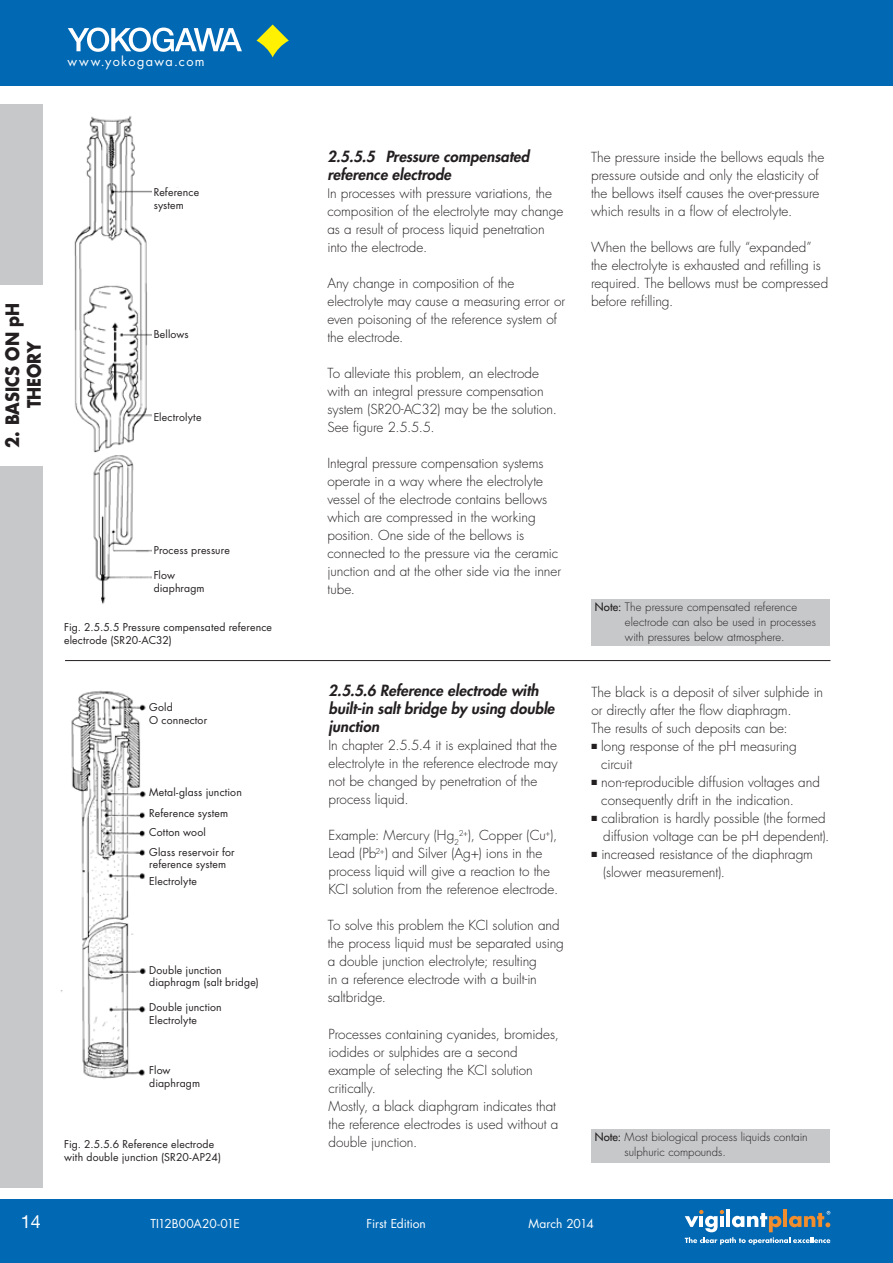
<style>
.page{position:relative;width:893px;height:1263px;background:#fff}
.page>*{position:absolute;margin:0;border:0;box-sizing:border-box;transform-origin:0 0}
.t1{font:700 18px/21.6px "Futura";color:#231f20;text-align:center;scale:.9 1}
.t2{font:18px "Helvetica Neue";color:#fff}
.t3{font:italic 800 15px/18px "Futura";letter-spacing:.005em;color:#231f20}
.t4{font:300 13.5px/18px "Futura";color:#231f20}
.t5{font:12.75px "Futura";letter-spacing:.11em;color:#fff}
.t6{font:12px "Futura";letter-spacing:-.005em;color:#fff}
.t7{font:300 11.25px/15px "Futura";letter-spacing:.005em;color:#231f20}
.t8{font:10.5px/12.6px "Futura";letter-spacing:.015em;color:#231f20}
.s1{font-size:12.75px}
.s2{font-weight:400}
</style>
<div class="page">
<div style="left:0;top:1199px;width:893px;height:64px;background:#0168b3"></div>
<div style="left:0;top:0;width:893px;height:86px;background:#0168b3"></div>
<hr style="left:783px;top:1209px;width:4px;height:18px;background:#ef8d2f">
<hr style="left:726px;top:1209px;width:4px;height:18px;background:#fff">
<svg style="left:685px;top:1210px;width:145px;height:35px"></svg>
<svg style="left:68px;top:28px;width:174px;height:24px"></svg>
<svg style="left:257px;top:25px;width:32px;height:32px"></svg>
<div style="left:0;top:104px;width:43px;height:1084px;background:#c7c8ca"></div>
<div style="left:0;top:285px;width:43px;height:180px;background:#fff"></div>
<img style="left:74px;top:116px;width:104px;height:488px">
<div style="left:591px;top:599px;width:238px;height:47px;background:#c7c8ca"></div>
<hr style="left:65px;top:660px;width:765px;height:1px;background:#231f20">
<img style="left:60px;top:690px;width:86px;height:389px">
<div style="left:591px;top:1129px;width:239px;height:34px;background:#c7c8ca"></div>
<div style="left:153px;top:188px;width:77px;height:424px;background:#fff"></div>
<p class="t5" style="left:68px;top:52px;width:139px">www.yokogawa.com</p>
<h1 class="t1" style="left:1px;top:448px;width:163px;rotate:-90deg">2. Basics on pH theory</h1>
<h1 class="t2" style="left:21px;top:1211px;width:22px">14</h1>
<p class="t8" style="left:154px;top:186px;width:47px">Reference system</p>
<p class="t8" style="left:154px;top:328px;width:36px">Bellows</p>
<p class="t8" style="left:154px;top:410px;width:49px">Electrolyte</p>
<p class="t8" style="left:154px;top:544px;width:78px">Process pressure</p>
<p class="t8" style="left:154px;top:569px;width:52px">Flow diaphragm</p>
<p class="t8" style="left:64px;top:621px;width:209px">Fig. 2.5.5.5 Pressure compensated reference electrode (SR20-AC32)</p>
<p class="t8" style="left:149px;top:701px;width:59px">Gold<br>O connector</p>
<p class="t8" style="left:149px;top:781px;width:94px;line-height:21.6px">Metal-glass junction<br>Reference system</p>
<p class="t8" style="left:149px;top:822px;width:87px;line-height:19.8px">Cotton wool<br>Glass reservoir for</p>
<p class="t8" style="left:149px;top:856px;width:78px;line-height:17.1px">reference system<br>Electrolyte</p>
<p class="t8" style="left:149px;top:963px;width:111px">Double junction diaphragm (salt bridge)</p>
<p class="t8" style="left:149px;top:1001px;width:74px">Double junction<br>Electrolyte</p>
<p class="t8" style="left:149px;top:1064px;width:52px">Flow diaphragm</p>
<p class="t8" style="left:64px;top:1138px;width:158px">Fig. 2.5.5.6 Reference electrode with double junction (SR20-AP24)</p>
<p class="t3" style="left:327px;top:147px;width:203px">2.5.5.5 Pressure compensated reference electrode</p>
<p class="t4" style="left:327px;top:184px;width:237px"><span class="s1">I</span>n processes with pressure variations, the composition of the electrolyte may change as a result of process liquid penetration into the electrode.</p>
<p class="t4" style="left:327px;top:274px;width:239px">Any change in composition of the electrolyte may cause a measuring error or even poisoning of the reference system of the electrode.</p>
<p class="t4" style="left:327px;top:364px;width:231px">To alleviate this problem, an electrode with an integral pressure compensation system (SR20-AC32) may be the solution.<br>See figure 2.5.5.5.</p>
<p class="t4" style="left:327px;top:454px;width:235px">Integral pressure compensation systems operate in a way where the electrolyte vessel of the electrode contains bellows which are compressed in the working position. One side of the bellows is connected to the pressure via the ceramic junction and at the other side via the inner tube.</p>
<p class="t3" style="left:328px;top:681px;width:228px">2.5.5.6 Reference electrode with built-in salt bridge by using double junction</p>
<p class="t4" style="left:328px;top:736px;width:231px">In chapter 2.5.5.4 it is explained that the electrolyte in the reference electrode may not be changed by penetration of the process liquid.</p>
<p class="t4" style="left:328px;top:827px;width:231px">Example: Mercury (Hg<sub>2</sub><sup>2+</sup>), Copper (Cu<sup>+</sup>), Lead (Pb<sup>2+</sup>) and Silver (Ag+) ions in the process liquid will give a reaction to the KCI solution from the referenoe electrode.</p>
<p class="t4" style="left:328px;top:917px;width:238px">To solve this problem the KCI solution and the process liquid must be separated using a double junction electrolyte; resulting<br>in a reference electrode with a built-in saltbridge.</p>
<p class="t4" style="left:328px;top:1025px;width:232px">Processes containing cyanides, bromides, iodides or sulphides are a second example of selecting the KCI solution critically.<br>Mostly, a black diaphgram indicates that the reference electrodes is used without a double junction.</p>
<p class="t4" style="left:591px;top:148px;width:235px">The pressure inside the bellows equals the pressure outside and only the elasticity of the bellows itself causes the over-pressure which results in a flow of electrolyte.</p>
<p class="t4" style="left:591px;top:238px;width:239px">When the bellows are fully “expanded” the electrolyte is exhausted and refilling is required. The bellows must be compressed before refilling.</p>
<p class="t7" style="left:625px;top:600px;width:193px;text-indent:-30px"><span class="s2">Note:</span> The pressure compensated reference electrode can also be used in processes with pressures below atmosphere.</p>
<p class="t4" style="left:591px;top:683px;width:233px">The black is a deposit of silver sulphide in or directly after the flow diaphragm.<br>The results of such deposits can be:</p>
<p class="t4" style="left:601px;top:737px;width:197px;text-indent:-10px">■ long response of the pH measuring circuit</p>
<p class="t4" style="left:601px;top:773px;width:220px;text-indent:-10px">■ non-reproducible diffusion voltages and consequently drift in the indication.</p>
<p class="t4" style="left:591px;top:809px;width:239px;text-align:right">■ calibration is hardly possible (the formed diffusion voltage can be pH dependent).</p>
<p class="t4" style="left:603px;top:845px;width:211px;text-indent:-12px">■ increased resistance of the diaphragm (slower measurement).</p>
<p class="t7" style="left:625px;top:1130px;width:185px;text-indent:-30px"><span class="s2">Note:</span> Most biological process liquids contain sulphuric compounds.</p>
<p class="t6" style="left:151px;top:1215px;width:91px">TI12B00A20-01E</p>
<p class="t6" style="left:367px;top:1215px;width:61px">First Edition</p>
<p class="t6" style="left:529px;top:1215px;width:67px">March 2014</p>
</div>
